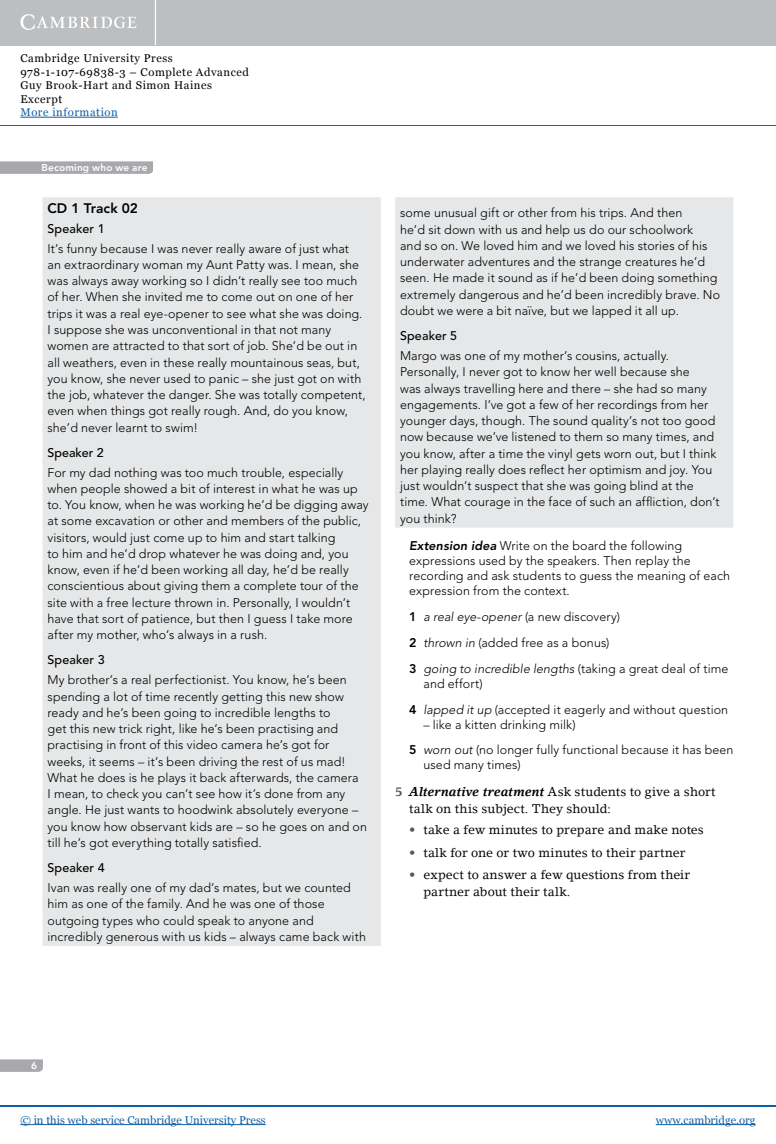
<style>
.page{position:relative;width:776px;height:1144px;background:#fff}
.page>*{position:absolute;margin:0;border:0;box-sizing:border-box;transform-origin:0 0}
.t1{font:800 13.75px "Avenir LT Std";letter-spacing:.005em;color:#000}
.t2{font:300 12.5px/16.2px "Avenir LT Std";letter-spacing:.005em;color:#000}
.t3{font:12.5px/16.2px "Lino Letter Std";letter-spacing:.005em;color:#000}
.t4{font:500 12.5px "Avenir LT Std";letter-spacing:.01em;color:#000}
.t5{font:11.25px/13.4px "Georgia";letter-spacing:.05em;color:#000}
.t6{font:11.25px "Georgia";color:#115fa4}
.t7{font:11.25px "Georgia";letter-spacing:.05em;color:#115fa4}
.t8{font:800 10px "Avenir LT Std";letter-spacing:.02em;color:#fff}
.s1{font-weight:800;font-style:italic}
.s2{font-weight:800}
.s3{font-style:italic}
.s4{font-weight:700;color:#58595b}
.s5{font-weight:700;font-style:italic}
</style>
<div class="page">
<div style="left:0;top:0;width:776px;height:45px;background:#bcbec0"></div>
<hr style="left:155px;top:0;width:1px;height:45px;background:#fff">
<svg style="left:20px;top:14px;width:117px;height:16px"></svg>
<hr style="left:20px;top:117px;width:98px;height:1px;background:#115fa4">
<hr style="left:0;top:125px;width:776px;height:1px;background:#115fa4">
<hr style="left:0;top:1104px;width:776px;height:1px;background:#115fa4">
<hr style="left:20px;top:1124px;width:246px;height:1px;background:#115fa4">
<hr style="left:656px;top:1124px;width:100px;height:1px;background:#115fa4">
<svg style="left:0;top:162px;width:153px;height:12px;background:#a8aaac"></svg>
<svg style="left:0;top:1059px;width:43px;height:12px"></svg>
<div style="left:43px;top:197px;width:338px;height:748px;background:#e6e7e8"></div>
<div style="left:395px;top:197px;width:338px;height:330px;background:#e6e7e8"></div>
<p class="t5" style="left:20px;top:52px;width:230px">Cambridge University Press<br>978-1-107-69838-3 – Complete Advanced<br>Guy Brook-Hart and Simon Haines<br>Excerpt</p>
<p class="t7" style="left:20px;top:105px;width:99px">More information</p>
<p class="t8" style="left:41px;top:162px;width:108px">Becoming who we are</p>
<p class="t1" style="left:48px;top:200px;width:92px">CD 1 Track 02</p>
<p class="t4" style="left:48px;top:221px;width:59px">Speaker 1</p>
<p class="t2" style="left:48px;top:240px;width:320px">It’s funny because I was never really aware of just what an extraordinary woman my Aunt Patty was. I mean, she was always away working so I didn’t really see too much of her. When she invited me to come out on one of her trips it was a real eye-opener to see what she was doing.<br>I suppose she was unconventional in that not many women are attracted to that sort of job. She’d be out in all weathers, even in these really mountainous seas, but, you know, she never used to panic – she just got on with the job, whatever the danger. She was totally competent, even when things got really rough. And, do you know, she’d never learnt to swim!</p>
<p class="t4" style="left:48px;top:445px;width:58px">Speaker 2</p>
<p class="t2" style="left:48px;top:464px;width:323px">For my dad nothing was too much trouble, especially when people showed a bit of interest in what he was up to. You know, when he was working he’d be digging away at some excavation or other and members of the public, visitors, would just come up to him and start talking<br>to him and he’d drop whatever he was doing and, you know, even if he’d been working all day, he’d be really conscientious about giving them a complete tour of the site with a free lecture thrown in. Personally, I wouldn’t have that sort of patience, but then I guess I take more after my mother, who’s always in a rush.</p>
<p class="t4" style="left:48px;top:652px;width:59px">Speaker 3</p>
<p class="t2" style="left:48px;top:672px;width:321px">My brother’s a real perfectionist. You know, he’s been spending a lot of time recently getting this new show ready and he’s been going to incredible lengths to<br>get this new trick right, like he’s been practising and practising in front of this video camera he’s got for weeks, it seems – it’s been driving the rest of us mad!<br>What he does is he plays it back afterwards, the camera<br>I mean, to check you can’t see how it’s done from any angle. He just wants to hoodwink absolutely everyone – you know how observant kids are – so he goes on and on till he’s got everything totally satisfied.</p>
<p class="t4" style="left:48px;top:860px;width:59px">Speaker 4</p>
<p class="t2" style="left:48px;top:879px;width:320px">Ivan was really one of my dad’s mates, but we counted him as one of the family. And he was one of those outgoing types who could speak to anyone and incredibly generous with us kids – always came back with</p>
<p class="t2" style="left:400px;top:205px;width:322px">some unusual gift or other from his trips. And then<br>he’d sit down with us and help us do our schoolwork<br>and so on. We loved him and we loved his stories of his underwater adventures and the strange creatures he’d seen. He made it sound as if he’d been doing something extremely dangerous and he’d been incredibly brave. No doubt we were a bit naïve, but we lapped it all up.</p>
<p class="t4" style="left:400px;top:328px;width:59px">Speaker 5</p>
<p class="t2" style="left:400px;top:347px;width:321px">Margo was one of my mother’s cousins, actually.<br>Personally, I never got to know her well because she<br>was always travelling here and there – she had so many engagements. I’ve got a few of her recordings from her younger days, though. The sound quality’s not too good now because we’ve listened to them so many times, and you know, after a time the vinyl gets worn out, but I think her playing really does reflect her optimism and joy. You just wouldn’t suspect that she was going blind at the time. What courage in the face of such an affliction, don’t you think?</p>
<p class="t2" style="left:409px;top:538px;width:322px;line-height:15px"><span class="s1">Extension idea</span> Write on the board the following expressions used by the speakers. Then replay the recording and ask students to guess the meaning of each expression from the context.</p>
<p class="t2" style="left:409px;top:603px;width:321px;line-height:25.9px"><span class="s2">1</span> <span class="s3">a real eye-opener</span> (a new discovery)<br><span class="s2">2</span> <span class="s3">thrown in</span> (added free as a bonus)<br><span class="s2">3</span> <span class="s3">going to incredible lengths</span> (taking a great deal of time</p>
<p class="t2" style="left:409px;top:670px;width:320px;line-height:25.9px;text-indent:14px">and effort)<br><span class="s2">4</span> <span class="s3">lapped it up</span> (accepted it eagerly and without question</p>
<p class="t2" style="left:409px;top:711px;width:326px;line-height:25.9px;text-indent:14px">– like a kitten drinking milk)<br><span class="s2">5</span> <span class="s3">worn out</span> (no longer fully functional because it has been</p>
<p class="t2" style="left:423px;top:756px;width:99px">used many times)</p>
<p class="t3" style="left:409px;top:783px;width:308px;text-indent:-14px"><span class="s4">5</span> <span class="s5">Alternative treatment</span> Ask students to give a short talk on this subject. They should:</p>
<p class="t3" style="left:409px;top:821px;width:296px"><span class="s4">•</span> take a few minutes to prepare and make notes</p>
<p class="t3" style="left:409px;top:844px;width:278px"><span class="s4">•</span> talk for one or two minutes to their partner</p>
<p class="t3" style="left:423px;top:866px;width:268px;text-indent:-14px"><span class="s4">•</span> expect to answer a few questions from their partner about their talk.</p>
<p class="t8" style="left:31px;top:1059px;width:7px">6</p>
<p class="t6" style="left:20px;top:1112px;width:247px">© in this web service Cambridge University Press</p>
<p class="t6" style="left:656px;top:1112px;width:101px">www.cambridge.org</p>
</div>
